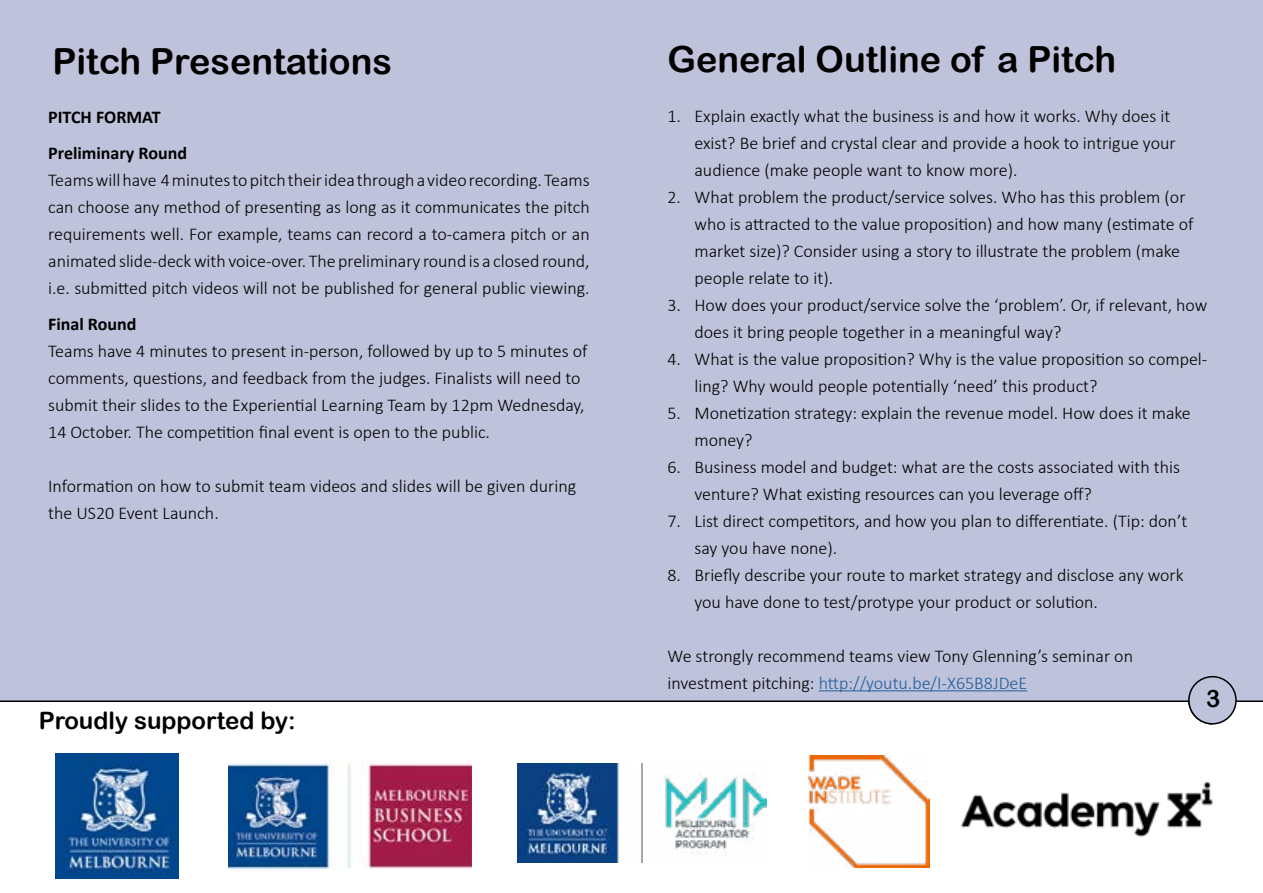
<style>
.page{position:relative;width:1263px;height:893px;background:#fff}
.page>*{position:absolute;margin:0;border:0;box-sizing:border-box;transform-origin:0 0}
.t1{font:36px "Arial Rounded MT Bold";color:#000}
.t2{font:24px "Arial Rounded MT Bold";color:#000}
.t3{font:300 18px/27px "Calibri";color:#000}
.t4{font:700 18px/36px "Calibri";color:#000}
.s1{color:#215e9e}
</style>
<div class="page">
<div style="left:0;top:0;width:1263px;height:702px;background:#bec2da"></div>
<hr style="left:819px;top:690px;width:208px;height:1px;background:#215e9e">
<div style="left:1189px;top:677px;width:47px;height:47px;background:#bec2da;border-radius:50%"></div>
<div style="left:1188px;top:676px;width:49px;height:48px;border:2px solid #000;border-radius:50%"></div>
<svg style="left:1187px;top:699px;width:27px;height:26px"></svg>
<img style="left:808px;top:755px;width:121px;height:112px">
<img style="left:960px;top:782px;width:253px;height:55px">
<img style="left:55px;top:754px;width:124px;height:125px">
<img style="left:517px;top:763px;width:249px;height:99px">
<img style="left:228px;top:761px;width:244px;height:107px">
<h1 class="t1" style="left:52px;top:40px;width:341px">Pitch Presentations</h1>
<h1 class="t1" style="left:667px;top:38px;width:450px">General Outline of a Pitch</h1>
<p class="t4" style="left:48px;top:99px;width:140px">PITCH FORMAT<br>Preliminary Round</p>
<p class="t3" style="left:48px;top:166px;width:543px;text-align:justify">Teams will have 4 minutes to pitch their idea through a video recording. Teams can choose any method of presenting as long as it communicates the pitch requirements well. For example, teams can record a to-camera pitch or an animated slide-deck with voice-over. The preliminary round is a closed round, i.e. submitted pitch videos will not be published for general public viewing.</p>
<p class="t4" style="left:48px;top:306px;width:90px">Final Round</p>
<p class="t3" style="left:48px;top:337px;width:541px">Teams have 4 minutes to present in-person, followed by up to 5 minutes of comments, questions, and feedback from the judges. Finalists will need to submit their slides to the Experiential Learning Team by 12pm Wednesday, 14 October. The competition final event is open to the public.</p>
<p class="t3" style="left:48px;top:472px;width:529px">Information on how to submit team videos and slides will be given during the US20 Event Launch.</p>
<p class="t3" style="left:694px;top:102px;width:483px;text-indent:-27px">1. Explain exactly what the business is and how it works. Why does it exist? Be brief and crystal clear and provide a hook to intrigue your audience (make people want to know more).</p>
<p class="t3" style="left:694px;top:183px;width:500px;text-indent:-27px">2. What problem the product/service solves. Who has this problem (or who is attracted to the value proposition) and how many (estimate of market size)? Consider using a story to illustrate the problem (make people relate to it).</p>
<p class="t3" style="left:694px;top:291px;width:514px;text-indent:-27px">3. How does your product/service solve the ‘problem’. Or, if relevant, how does it bring people together in a meaningful way?</p>
<p class="t3" style="left:694px;top:345px;width:514px;text-indent:-27px">4. What is the value proposition? Why is the value proposition so compel&shy;ling? Why would people potentially ‘need’ this product?</p>
<p class="t3" style="left:694px;top:399px;width:498px;text-indent:-27px">5. Monetization strategy: explain the revenue model. How does it make money?</p>
<p class="t3" style="left:694px;top:453px;width:487px;text-indent:-27px">6. Business model and budget: what are the costs associated with this venture? What existing resources can you leverage off?</p>
<p class="t3" style="left:694px;top:507px;width:494px;text-indent:-27px">7. List direct competitors, and how you plan to differentiate. (Tip: don’t say you have none).</p>
<p class="t3" style="left:694px;top:561px;width:491px;text-indent:-27px">8. Briefly describe your route to market strategy and disclose any work you have done to test/protype your product or solution.</p>
<p class="t3" style="left:667px;top:642px;width:467px">We strongly recommend teams view Tony Glenning’s seminar on investment pitching: <span class="s1">http://youtu.be/I-X65B8JDeE</span></p>
<h2 class="t2" style="left:1206px;top:684px;width:16px">3</h2>
<h2 class="t2" style="left:39px;top:706px;width:258px">Proudly supported by:</h2>
</div>
